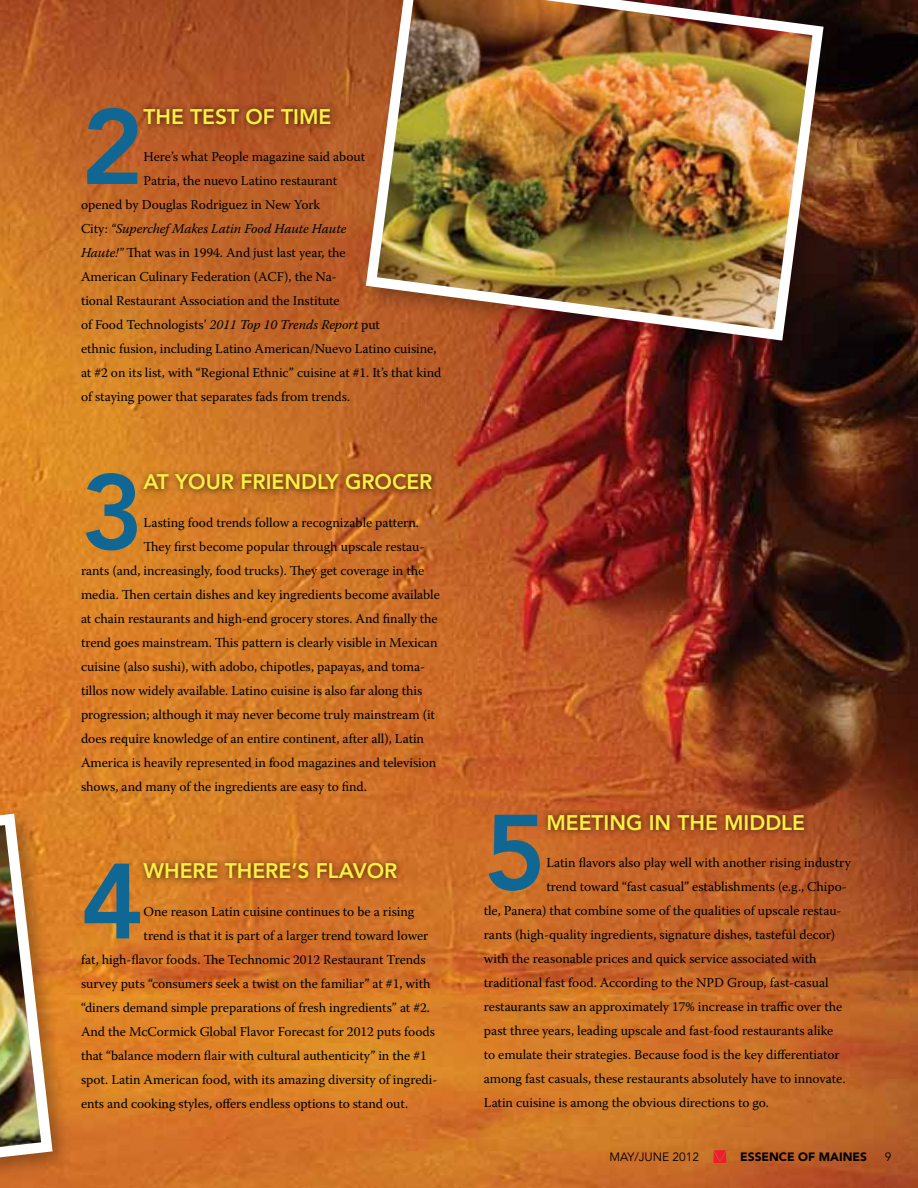
<style>
.page{position:relative;width:918px;height:1188px;background:#fff}
.page>*{position:absolute;margin:0;border:0;box-sizing:border-box;transform-origin:0 0}
.t1{font:800 105.75px "Avenir";color:#106793}
.t2{font:800 21px "Avenir";color:#fdef42}
.t3{font:13.5px "Warnock Pro";letter-spacing:-.005em;color:#000}
.t4{font:italic 13.5px "Warnock Pro";letter-spacing:-.005em;color:#000}
.t5{font:900 12px "Avenir";color:#000}
.t6{font:12px "Avenir";color:#000}
.s1{font-style:normal}
.s2{font-style:italic}
</style>
<div class="page">
<img style="left:0;top:0;width:918px;height:1188px">
<div style="left:137px;top:102px;width:201px;height:29px;background:#000;opacity:.5"></div>
<div style="left:137px;top:467px;width:302px;height:29px;background:#000;opacity:.5"></div>
<div style="left:137px;top:856px;width:266px;height:30px;background:#000;opacity:.5"></div>
<div style="left:541px;top:808px;width:270px;height:29px;background:#000;opacity:.5"></div>
<div style="left:358px;top:0;width:486px;height:361px;background:#000;opacity:.3"></div>
<img style="left:360px;top:0;width:469px;height:346px">
<div style="left:0;top:806px;width:74px;height:382px;background:#000;opacity:.3"></div>
<img style="left:0;top:808px;width:58px;height:380px">
<svg style="left:713px;top:1150px;width:13px;height:13px"></svg>
<h1 class="t1" style="left:81px;top:85px;width:64px">2</h1>
<h2 class="t2" style="left:144px;top:104px;width:72px">THE TEST</h2>
<h2 class="t2" style="left:245px;top:104px;width:61px">OF TIME</h2>
<p class="t3" style="left:144px;top:149px;width:223px">Here’s what People magazine said about</p>
<p class="t3" style="left:144px;top:173px;width:195px">Patria, the nuevo Latino restaurant</p>
<p class="t3" style="left:81px;top:197px;width:241px">opened by Douglas Rodriguez in New York</p>
<p class="t4" style="left:81px;top:221px;width:267px"><span class="s1">City:</span> “Superchef Makes Latin Food Haute Haute</p>
<p class="t3" style="left:81px;top:245px;width:266px"><span class="s2">Haute!”</span> That was in 1994. And just last year, the</p>
<p class="t3" style="left:81px;top:269px;width:257px">American Culinary Federation (ACF), the Na-</p>
<p class="t3" style="left:81px;top:293px;width:260px">tional Restaurant Association and the Institute</p>
<p class="t3" style="left:81px;top:317px;width:301px">of Food Technologists’ <span class="s2">2011 Top 10 Trends Report</span> put</p>
<p class="t3" style="left:81px;top:341px;width:357px">ethnic fusion, including Latino American/Nuevo Latino cuisine,</p>
<p class="t3" style="left:81px;top:365px;width:362px">at #2 on its list, with “Regional Ethnic” cuisine at #1. It’s that kind</p>
<p class="t3" style="left:81px;top:389px;width:271px">of staying power that separates fads from trends.</p>
<h1 class="t1" style="left:81px;top:450px;width:64px">3</h1>
<h2 class="t2" style="left:144px;top:469px;width:61px">AT YOUR</h2>
<h2 class="t2" style="left:240px;top:469px;width:25px">FRIEN</h2>
<h2 class="t2" style="left:301px;top:469px;width:76px">DLY GROCER</h2>
<p class="t3" style="left:144px;top:514px;width:277px">Lasting food trends follow a recognizable pattern.</p>
<p class="t3" style="left:144px;top:538px;width:282px">They first become popular through upscale restau-</p>
<p class="t3" style="left:81px;top:562px;width:345px">rants (and, increasingly, food trucks). They get coverage in the</p>
<p class="t3" style="left:81px;top:586px;width:360px">media. Then certain dishes and key ingredients become available</p>
<p class="t3" style="left:81px;top:610px;width:358px">at chain restaurants and high-end grocery stores. And finally the</p>
<p class="t3" style="left:81px;top:634px;width:358px">trend goes mainstream. This pattern is clearly visible in Mexican</p>
<p class="t3" style="left:81px;top:658px;width:346px">cuisine (also sushi), with adobo, chipotles, papayas, and toma-</p>
<p class="t3" style="left:81px;top:682px;width:343px">tillos now widely available. Latino cuisine is also far along this</p>
<p class="t3" style="left:81px;top:706px;width:356px">progression; although it may never become truly mainstream (it</p>
<p class="t3" style="left:81px;top:730px;width:345px">does require knowledge of an entire continent, after all), Latin</p>
<p class="t3" style="left:81px;top:754px;width:357px">America is heavily represented in food magazines and television</p>
<p class="t3" style="left:81px;top:778px;width:287px">shows, and many of the ingredients are easy to find.</p>
<h1 class="t1" style="left:81px;top:839px;width:64px">4</h1>
<h2 class="t2" style="left:144px;top:859px;width:35px">WHERE</h2>
<h2 class="t2" style="left:225px;top:859px;width:27px">THERE</h2>
<h2 class="t2" style="left:291px;top:859px;width:52px">’S FLAVOR</h2>
<p class="t3" style="left:144px;top:903px;width:272px">One reason Latin cuisine continues to be a rising</p>
<p class="t3" style="left:144px;top:927px;width:286px">trend is that it is part of a larger trend toward lower</p>
<p class="t3" style="left:81px;top:951px;width:346px">fat, high-flavor foods. The Technomic 2012 Restaurant Trends</p>
<p class="t3" style="left:81px;top:975px;width:351px">survey puts “consumers seek a twist on the familiar” at #1, with</p>
<p class="t3" style="left:81px;top:999px;width:350px">“diners demand simple preparations of fresh ingredients” at #2.</p>
<p class="t3" style="left:81px;top:1023px;width:356px">And the McCormick Global Flavor Forecast for 2012 puts foods</p>
<p class="t3" style="left:81px;top:1047px;width:347px">that “balance modern flair with cultural authenticity” in the #1</p>
<p class="t3" style="left:81px;top:1071px;width:358px">spot. Latin American food, with its amazing diversity of ingredi-</p>
<p class="t3" style="left:81px;top:1095px;width:329px">ents and cooking styles, offers endless options to stand out.</p>
<h1 class="t1" style="left:484px;top:790px;width:64px">5</h1>
<h2 class="t2" style="left:546px;top:810px;width:33px">MEETING</h2>
<h2 class="t2" style="left:649px;top:810px;width:43px">IN THE</h2>
<h2 class="t2" style="left:724px;top:810px;width:69px">MIDDLE</h2>
<p class="t3" style="left:546px;top:855px;width:306px">Latin flavors also play well with another rising industry</p>
<p class="t3" style="left:546px;top:879px;width:302px">trend toward “fast casual” establishments (e.g., Chipo-</p>
<p class="t3" style="left:484px;top:903px;width:359px">tle, Panera) that combine some of the qualities of upscale restau-</p>
<p class="t3" style="left:484px;top:927px;width:353px">rants (high-quality ingredients, signature dishes, tasteful decor)</p>
<p class="t3" style="left:484px;top:951px;width:334px">with the reasonable prices and quick service associated with</p>
<p class="t3" style="left:484px;top:975px;width:346px">traditional fast food. According to the NPD Group, fast-casual</p>
<p class="t3" style="left:484px;top:999px;width:360px">restaurants saw an approximately 17% increase in traffic over the</p>
<p class="t3" style="left:484px;top:1023px;width:351px">past three years, leading upscale and fast-food restaurants alike</p>
<p class="t3" style="left:484px;top:1047px;width:357px">to emulate their strategies. Because food is the key differentiator</p>
<p class="t3" style="left:484px;top:1071px;width:363px">among fast casuals, these restaurants absolutely have to innovate.</p>
<p class="t3" style="left:484px;top:1095px;width:287px">Latin cuisine is among the obvious directions to go.</p>
<p class="t6" style="left:609px;top:1150px;width:91px">MAY/JUNE 2012</p>
<p class="t5" style="left:740px;top:1150px;width:128px">ESSENCE OF MAINES</p>
<p class="t6" style="left:885px;top:1150px;width:8px">9</p>
</div>
